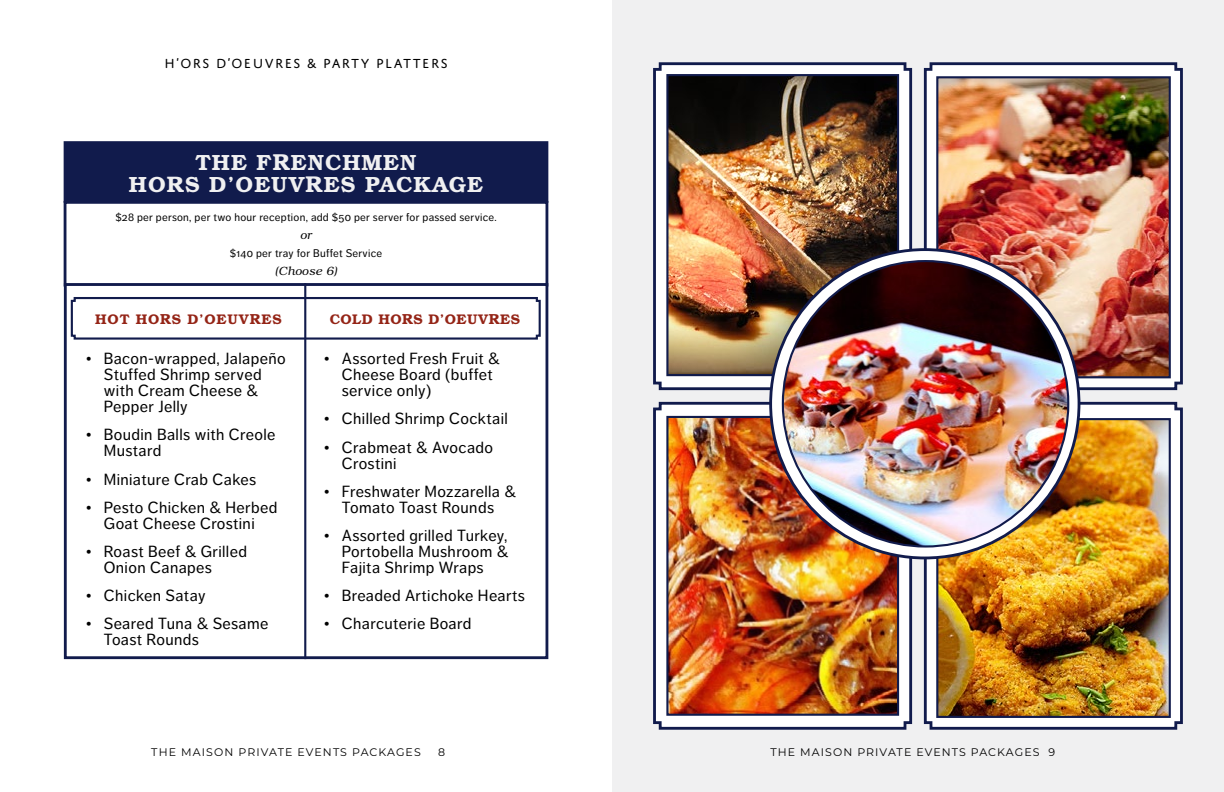
<style>
.page{position:relative;width:1224px;height:792px;background:#fff}
.page>*{position:absolute;margin:0;border:0;box-sizing:border-box;transform-origin:0 0}
.t1{font:700 22px/22px "Te X Gyre Bonum";letter-spacing:.05em;color:#f0f0f1;text-align:center}
.t2{font:16px/16px "Dagny Pro";letter-spacing:.025em;color:#000}
.t3{font:14px "Domus Titling";letter-spacing:.1em;color:#000}
.t4{font:700 14px "Te X Gyre Bonum";letter-spacing:.04em;color:#942416}
.t5{font:700 14px "Te X Gyre Bonum";letter-spacing:.065em;color:#942416}
.t6{font:italic 12px "Te X Gyre Bonum";letter-spacing:.025em;color:#000}
.t7{font:11px "Dagny Pro";letter-spacing:.025em;color:#000}
.t8{font:11px "Montserrat";letter-spacing:.1em;color:#000}
.s1{font-size:23.1px}
.s2{font-size:22.4px}
.s3{font-size:22.9px}
.s4{font-size:14.6px}
</style>
<div class="page">
<div style="left:65px;top:143px;width:482px;height:58px;background:#111b4c"></div>
<div style="left:64px;top:141px;width:484px;height:62px;border:3px solid #111b4c"></div>
<div style="left:64px;top:201px;width:484px;height:86px;border:3px solid #111b4c"></div>
<div style="left:64px;top:283px;width:484px;height:376px;background:#fff;border:3px solid #111b4c"></div>
<svg style="left:70px;top:296px;width:471px;height:45px"></svg>
<hr style="left:304px;top:283px;width:2px;height:376px;background:#111b4c">
<div style="left:612px;top:0;width:612px;height:792px;background:#f0f0f1"></div>
<svg style="left:653px;top:62px;width:260px;height:329px"></svg>
<svg style="left:653px;top:401px;width:260px;height:329px"></svg>
<svg style="left:923px;top:62px;width:260px;height:329px"></svg>
<svg style="left:922px;top:400px;width:261px;height:330px"></svg>
<img style="left:669px;top:77px;width:227px;height:296px">
<div style="left:666px;top:74px;width:233px;height:302px;border:2px solid #111b4c"></div>
<img style="left:669px;top:419px;width:227px;height:294px">
<div style="left:666px;top:416px;width:233px;height:300px;border:2px solid #111b4c"></div>
<img style="left:939px;top:79px;width:229px;height:296px">
<div style="left:936px;top:76px;width:235px;height:302px;border:2px solid #111b4c"></div>
<img style="left:939px;top:421px;width:229px;height:294px">
<div style="left:936px;top:418px;width:235px;height:300px;border:2px solid #111b4c"></div>
<svg style="left:771px;top:250px;width:308px;height:308px;fill:#fff"></svg>
<img style="left:783px;top:261px;width:285px;height:285px;border-radius:143px">
<p class="t3" style="left:164px;top:55px;width:285px">H’ORS D’OEUVRES &amp; PARTY PLATTERS</p>
<h1 class="t1" style="left:129px;top:150px;width:356px">THE F<span class="s1">R</span>ENCHMEN<br>HO<span class="s2">R</span>S D’OEUV<span class="s3">R</span>ES PACKAGE</h1>
<p class="t7" style="left:115px;top:211px;width:383px">$28 per person, per two hour reception, add $50 per server for passed service.</p>
<p class="t6" style="left:300px;top:226px;width:13px">or</p>
<p class="t7" style="left:230px;top:247px;width:154px">$140 per tray for Buffet Service</p>
<p class="t6" style="left:275px;top:262px;width:64px">(Choose 6)</p>
<p class="t5" style="left:95px;top:308px;width:188px">HOT HO<span class="s4">R</span>S D’OEUV<span class="s4">R</span>ES</p>
<p class="t4" style="left:330px;top:308px;width:192px">COLD HO<span class="s4">R</span>S D’OEUV<span class="s4">R</span>ES</p>
<p class="t2" style="left:104px;top:351px;width:183px;text-indent:-18px">• Bacon-wrapped, Jalapeño<br>Stuffed Shrimp served with Cream Cheese &amp;<br>Pepper Jelly</p>
<p class="t2" style="left:104px;top:427px;width:173px;text-indent:-18px">• Boudin Balls with Creole<br>Mustard</p>
<p class="t2" style="left:86px;top:471px;width:172px">• Miniature Crab Cakes</p>
<p class="t2" style="left:86px;top:499px;width:193px;text-align:center">• Pesto Chicken &amp; Herbed<br>Goat Cheese Crostini</p>
<p class="t2" style="left:104px;top:543px;width:145px;text-indent:-18px">• Roast Beef &amp; Grilled<br>Onion Canapes</p>
<p class="t2" style="left:86px;top:588px;width:121px">• Chicken Satay</p>
<p class="t2" style="left:104px;top:616px;width:166px;text-indent:-18px">• Seared Tuna &amp; Sesame<br>Toast Rounds</p>
<p class="t2" style="left:342px;top:351px;width:159px;text-indent:-18px">• Assorted Fresh Fruit &amp;<br>Cheese Board (buffet service only)</p>
<p class="t2" style="left:324px;top:411px;width:185px">• Chilled Shrimp Cocktail</p>
<p class="t2" style="left:342px;top:439px;width:153px;text-indent:-18px">• Crabmeat &amp; Avocado<br>Crostini</p>
<p class="t2" style="left:324px;top:483px;width:194px;text-align:center">• Freshwater Mozzarella &amp;<br>Tomato Toast Rounds</p>
<p class="t2" style="left:342px;top:527px;width:168px;text-align:justify;text-indent:-18px">• Assorted grilled Turkey, Portobella Mushroom &amp; Fajita Shrimp Wraps</p>
<p class="t2" style="left:324px;top:588px;width:202px">• Breaded Artichoke Hearts</p>
<p class="t2" style="left:324px;top:616px;width:149px">• Charcuterie Board</p>
<p class="t8" style="left:151px;top:745px;width:271px">THE MAISON PRIVATE EVENTS PACKAGES</p>
<p class="t8" style="left:438px;top:745px;width:9px">8</p>
<p class="t8" style="left:770px;top:745px;width:286px">THE MAISON PRIVATE EVENTS PACKAGES 9</p>
</div>
